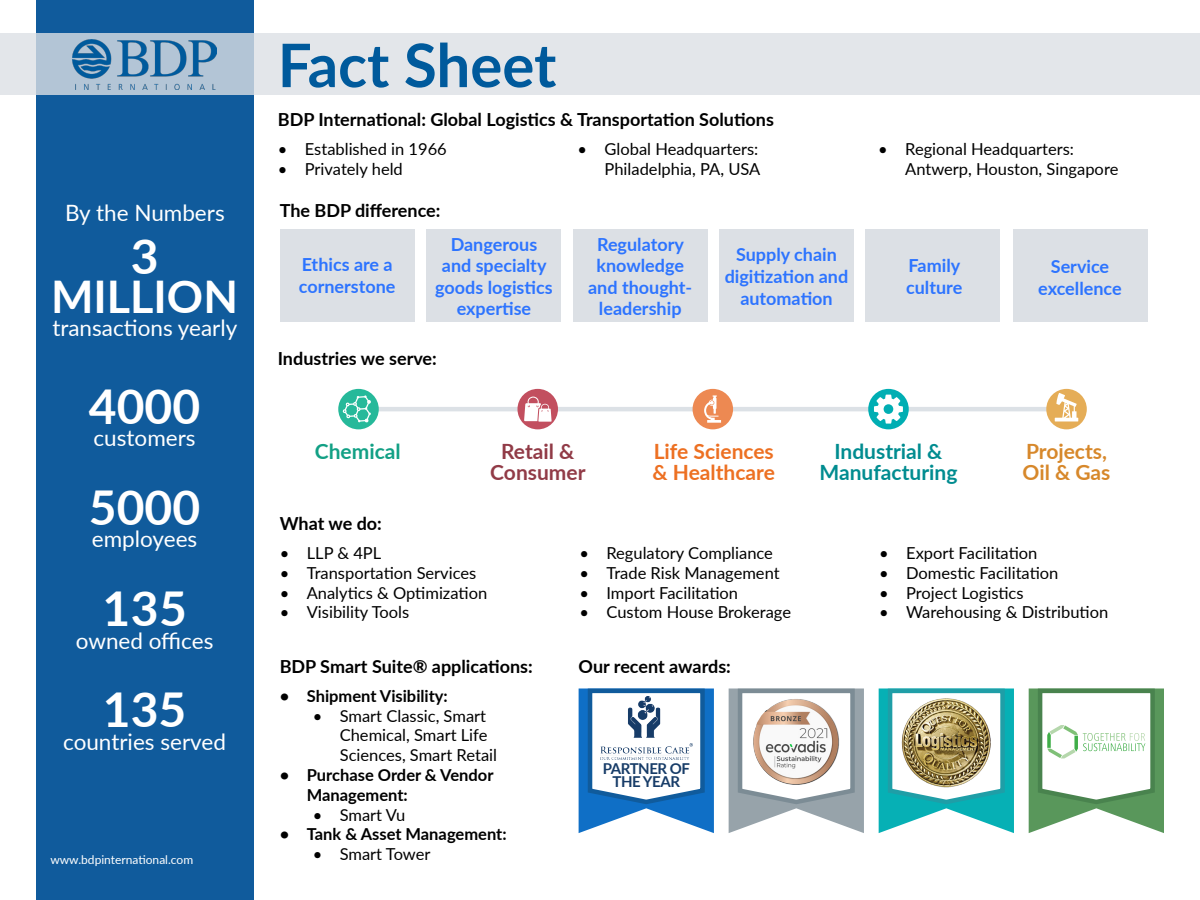
<style>
.page{position:relative;width:1200px;height:900px;background:#fff}
.page>*{position:absolute;margin:0;border:0;box-sizing:border-box;transform-origin:0 0}
.t1{font:700 60px "Lato";color:#005a9c}
.t2{font:700 48px "Lato";color:#fff}
.t3{font:700 45px "Lato";color:#fff}
.t4{font:22.5px "Lato";color:#fff}
.t5{font:700 21px "Lato";color:#008c90}
.t6{font:700 21px "Lato";color:#ed7022}
.t7{font:700 21px/21px "Lato";color:#d7882b}
.t8{font:700 21px "Lato";color:#913b47}
.t9{font:700 21px "Lato";color:#12a085}
.t10{font:700 18px/21.6px "Lato";color:#2d74ff;text-align:center}
.t11{font:700 18px "Lato";color:#000}
.t12{font:16.5px/19.8px "Lato";color:#000}
.t13{font:700 16.5px/19.8px "Lato";color:#000}
.t14{font:700 15px "Lato";letter-spacing:-.03em;color:#173c68}
.t15{font:12px "Lato";color:#fff}
</style>
<div class="page">
<div style="left:36px;top:0;width:218px;height:900px;background:#105b9c"></div>
<svg style="left:0;top:34px;width:1199px;height:61px;background:#dee2e8"></svg>
<div style="left:281px;top:229px;width:134px;height:93px;background:#dce0e5"></div>
<div style="left:427px;top:229px;width:134px;height:93px;background:#dce0e5"></div>
<div style="left:573px;top:229px;width:134px;height:93px;background:#dce0e5"></div>
<div style="left:719px;top:229px;width:135px;height:93px;background:#dce0e5"></div>
<div style="left:866px;top:229px;width:134px;height:93px;background:#dce0e5"></div>
<div style="left:1013px;top:229px;width:134px;height:93px;background:#dce0e5"></div>
<hr style="left:359px;top:407px;width:719px;height:4px;background:#dce1e6">
<div style="left:338px;top:389px;width:41px;height:40px;background:#26b99a;border-radius:50%"></div>
<svg style="left:343px;top:395px;width:28px;height:28px"></svg>
<div style="left:517px;top:389px;width:41px;height:40px;background:#c24f5f;border-radius:50%"></div>
<svg style="left:524px;top:397px;width:28px;height:25px"></svg>
<div style="left:693px;top:389px;width:40px;height:40px;background:#ed8952;border-radius:50%"></div>
<svg style="left:704px;top:395px;width:17px;height:28px"></svg>
<div style="left:868px;top:389px;width:41px;height:40px;background:#00aeb3;border-radius:50%"></div>
<svg style="left:874px;top:395px;width:29px;height:29px"></svg>
<div style="left:1046px;top:389px;width:41px;height:40px;background:#e5ad57;border-radius:50%"></div>
<svg style="left:1055px;top:393px;width:23px;height:28px"></svg>
<svg style="left:579px;top:688px;width:135px;height:145px"></svg>
<img style="left:600px;top:696px;width:92px;height:63px">
<svg style="left:729px;top:688px;width:135px;height:145px"></svg>
<img style="left:753px;top:698px;width:87px;height:87px">
<svg style="left:879px;top:688px;width:135px;height:145px"></svg>
<svg style="left:1029px;top:688px;width:135px;height:145px"></svg>
<img style="left:73px;top:39px;width:144px;height:50px">
<img style="left:899px;top:697px;width:95px;height:92px">
<p class="t4" style="left:65px;top:196px;width:161px">By the Numbers</p>
<p class="t2" style="left:131px;top:222px;width:29px">3</p>
<p class="t3" style="left:51px;top:264px;width:188px">MILLION</p>
<p class="t4" style="left:52px;top:312px;width:187px">transactions yearly</p>
<p class="t2" style="left:89px;top:371px;width:113px">4000</p>
<p class="t4" style="left:94px;top:422px;width:104px">customers</p>
<p class="t2" style="left:89px;top:472px;width:113px">5000</p>
<p class="t4" style="left:92px;top:523px;width:107px">employees</p>
<p class="t2" style="left:102px;top:573px;width:86px">135</p>
<p class="t4" style="left:76px;top:624px;width:139px">owned offices</p>
<p class="t2" style="left:103px;top:675px;width:85px">135</p>
<p class="t4" style="left:63px;top:726px;width:164px">countries served</p>
<p class="t15" style="left:50px;top:851px;width:144px">www.bdpinternational.com</p>
<p class="t1" style="left:278px;top:21px;width:280px">Fact Sheet</p>
<p class="t11" style="left:278px;top:106px;width:498px">BDP International: Global Logistics &amp; Transportation Solutions</p>
<p class="t12" style="left:278px;top:139px;width:170px">• Established in 1966</p>
<p class="t12" style="left:278px;top:158px;width:127px">• Privately held</p>
<p class="t12" style="left:578px;top:139px;width:184px;text-align:right">• Global Headquarters:<br>Philadelphia, PA, USA</p>
<p class="t11" style="left:280px;top:197px;width:162px">The BDP difference:</p>
<p class="t12" style="left:905px;top:139px;width:215px;text-indent:-27px">• Regional Headquarters:<br>Antwerp, Houston, Singapore</p>
<p class="t10" style="left:299px;top:253px;width:98px;text-align:left">Ethics are a cornerstone</p>
<p class="t10" style="left:435px;top:233px;width:119px">Dangerous and specialty goods logistics expertise</p>
<p class="t10" style="left:588px;top:233px;width:106px">Regulatory knowledge and thought&shy;leadership</p>
<p class="t10" style="left:725px;top:243px;width:125px">Supply chain digitization and automation</p>
<p class="t10" style="left:909px;top:254px;width:53px">Family</p>
<p class="t10" style="left:906px;top:275px;width:58px">culture</p>
<p class="t11" style="left:278px;top:345px;width:161px">Industries we serve:</p>
<p class="t9" style="left:315px;top:436px;width:87px">Chemical</p>
<p class="t8" style="left:501px;top:436px;width:75px">Retail &amp;</p>
<p class="t8" style="left:490px;top:457px;width:97px">Consumer</p>
<p class="t6" style="left:654px;top:436px;width:122px">Life Sciences</p>
<p class="t6" style="left:653px;top:457px;width:124px">&amp; Healthcare</p>
<p class="t5" style="left:834px;top:436px;width:110px">Industrial &amp;</p>
<p class="t5" style="left:820px;top:457px;width:139px">Manufacturing</p>
<p class="t10" style="left:1038px;top:255px;width:85px">Service excellence</p>
<p class="t7" style="left:1023px;top:440px;width:89px">Projects,<br>Oil &amp; Gas</p>
<p class="t11" style="left:280px;top:510px;width:104px">What we do:</p>
<p class="t12" style="left:280px;top:542px;width:103px">• LLP &amp; 4PL</p>
<p class="t12" style="left:280px;top:562px;width:198px">• Transportation Services</p>
<p class="t12" style="left:280px;top:582px;width:209px">• Analytics &amp; Optimization</p>
<p class="t12" style="left:280px;top:602px;width:131px">• Visibility Tools</p>
<p class="t11" style="left:280px;top:654px;width:255px">BDP Smart Suite® applications:</p>
<p class="t13" style="left:280px;top:685px;width:170px">• Shipment Visibility:</p>
<p class="t12" style="left:340px;top:705px;width:159px;text-indent:-27px">• Smart Classic, Smart<br>Chemical, Smart Life<br>Sciences, Smart Retail</p>
<p class="t13" style="left:307px;top:764px;width:188px;text-indent:-27px">• Purchase Order &amp; Vendor<br>Management:</p>
<p class="t12" style="left:313px;top:804px;width:94px">• Smart Vu</p>
<p class="t13" style="left:280px;top:824px;width:228px">• Tank &amp; Asset Management:</p>
<p class="t12" style="left:313px;top:844px;width:119px">• Smart Tower</p>
<p class="t12" style="left:579px;top:542px;width:195px">• Regulatory Compliance</p>
<p class="t12" style="left:579px;top:562px;width:202px">• Trade Risk Management</p>
<p class="t12" style="left:579px;top:582px;width:160px">• Import Facilitation</p>
<p class="t12" style="left:579px;top:602px;width:213px">• Custom House Brokerage</p>
<p class="t11" style="left:579px;top:654px;width:154px">Our recent awards:</p>
<p class="t14" style="left:603px;top:757px;width:89px">PARTNER OF</p>
<p class="t14" style="left:613px;top:771px;width:69px">THE YEAR</p>
<p class="t12" style="left:879px;top:542px;width:160px">• Export Facilitation</p>
<p class="t12" style="left:879px;top:562px;width:181px">• Domestic Facilitation</p>
<p class="t12" style="left:879px;top:582px;width:146px">• Project Logistics</p>
<p class="t12" style="left:879px;top:602px;width:231px">• Warehousing &amp; Distribution</p>
</div>
